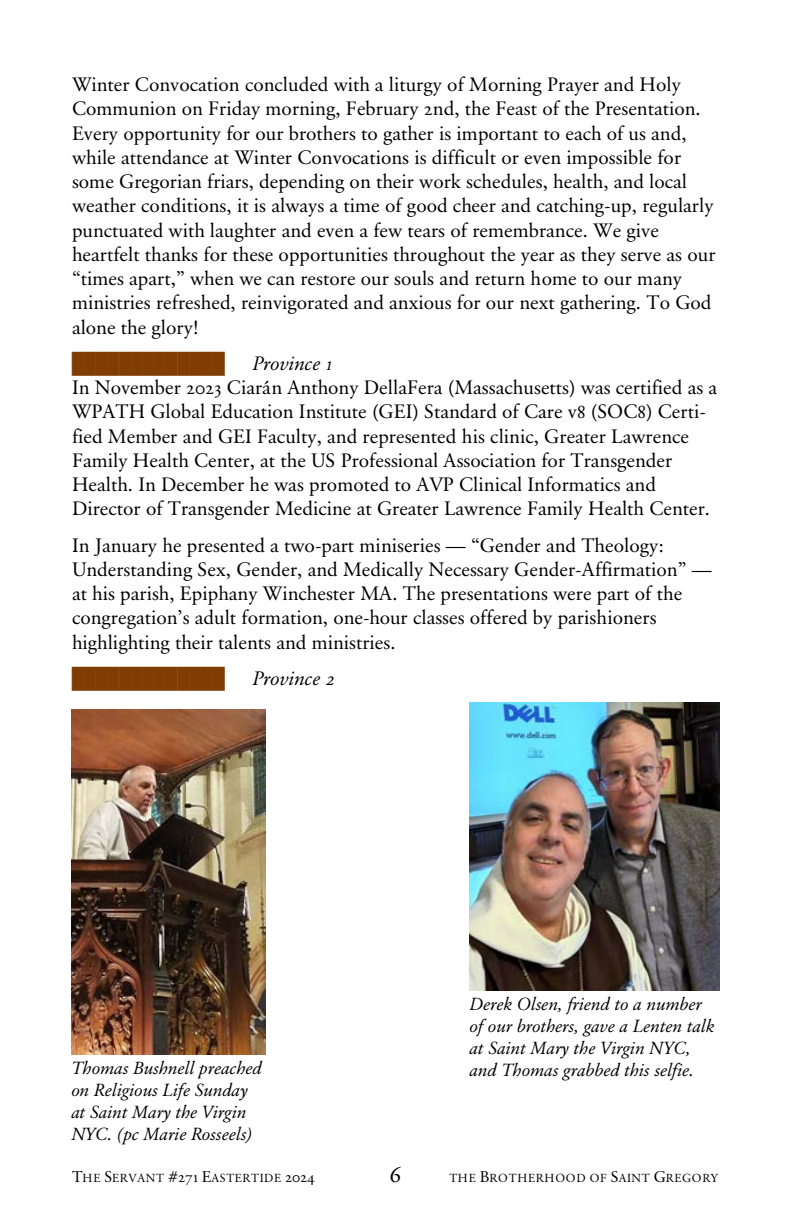
<style>
.page{position:relative;width:792px;height:1224px;background:#fff}
.page>*{position:absolute;margin:0;border:0;box-sizing:border-box;transform-origin:0 0}
.t1{font:24px "Old Sabine";color:#000}
.t2{font:20px/24.2px "Old Sabine";color:#000}
.t3{font:20px "WP Box Drawing";color:#803d03}
.t4{font:italic 20px "Old Sabine";color:#000}
.t5{font:italic 18px/21.8px "Old Sabine";color:#000}
.t6{font:12px "Old Sabine";letter-spacing:.055em;color:#000}
.s1{font-size:16px}
</style>
<div class="page">
<img style="left:71px;top:709px;width:195px;height:346px">
<img style="left:469px;top:703px;width:250px;height:288px">
<p class="t2" style="left:72px;top:72px;width:645px">Winter Convocation concluded with a liturgy of Morning Prayer and Holy Communion on Friday morning, February 2nd, the Feast of the Presentation.<br>Every opportunity for our brothers to gather is important to each of us and, while attendance at Winter Convocations is difficult or even impossible for some Gregorian friars, depending on their work schedules, health, and local weather conditions, it is always a time of good cheer and catching-up, regularly punctuated with laughter and even a few tears of remembrance. We give heartfelt thanks for these opportunities throughout the year as they serve as our “times apart,” when we can restore our souls and return home to our many ministries refreshed, reinvigorated and anxious for our next gathering. To God alone the glory!</p>
<p class="t3" style="left:72px;top:352px;width:154px">$$$$$$$$$$$$$</p>
<p class="t4" style="left:252px;top:351px;width:82px">Province 1</p>
<p class="t2" style="left:72px;top:375px;width:647px">In November 2023 Ciarán Anthony DellaFera (Massachusetts) was certified as a WPATH Global Education Institute (GEI) Standard of Care v8 (SOC8) Certi&shy;fied Member and GEI Faculty, and represented his clinic, Greater Lawrence Family Health Center, at the US Professional Association for Transgender Health. In December he was promoted to AVP Clinical Informatics and Director of Transgender Medicine at Greater Lawrence Family Health Center.</p>
<p class="t2" style="left:72px;top:533px;width:641px">In January he presented a two-part miniseries — “Gender and Theology:<br>Understanding Sex, Gender, and Medically Necessary Gender-Affirmation” — at his parish, Epiphany Winchester MA. The presentations were part of the congregation’s adult formation, one-hour classes offered by parishioners highlighting their talents and ministries.</p>
<p class="t3" style="left:72px;top:667px;width:154px">$$$$$$$$$$$$$</p>
<p class="t4" style="left:252px;top:666px;width:83px">Province 2</p>
<p class="t5" style="left:71px;top:1057px;width:192px">Thomas Bushnell preached on Religious Life Sunday at Saint Mary the Virgin<br>NYC. (pc Marie Rosseels)</p>
<p class="t5" style="left:469px;top:993px;width:246px">Derek Olsen, friend to a number of our brothers, gave a Lenten talk at Saint Mary the Virgin NYC, and Thomas grabbed this selfie.</p>
<p class="t6" style="left:72px;top:1170px;width:244px"><span class="s1">T</span>HE <span class="s1">S</span>ERVANT <span class="s1">#271 E</span>ASTERTIDE <span class="s1">2024</span></p>
<p class="t1" style="left:389px;top:1159px;width:13px">6</p>
<p class="t6" style="left:449px;top:1170px;width:270px">THE <span class="s1">B</span>ROTHERHOOD OF <span class="s1">S</span>AINT <span class="s1">G</span>REGORY</p>
</div>
